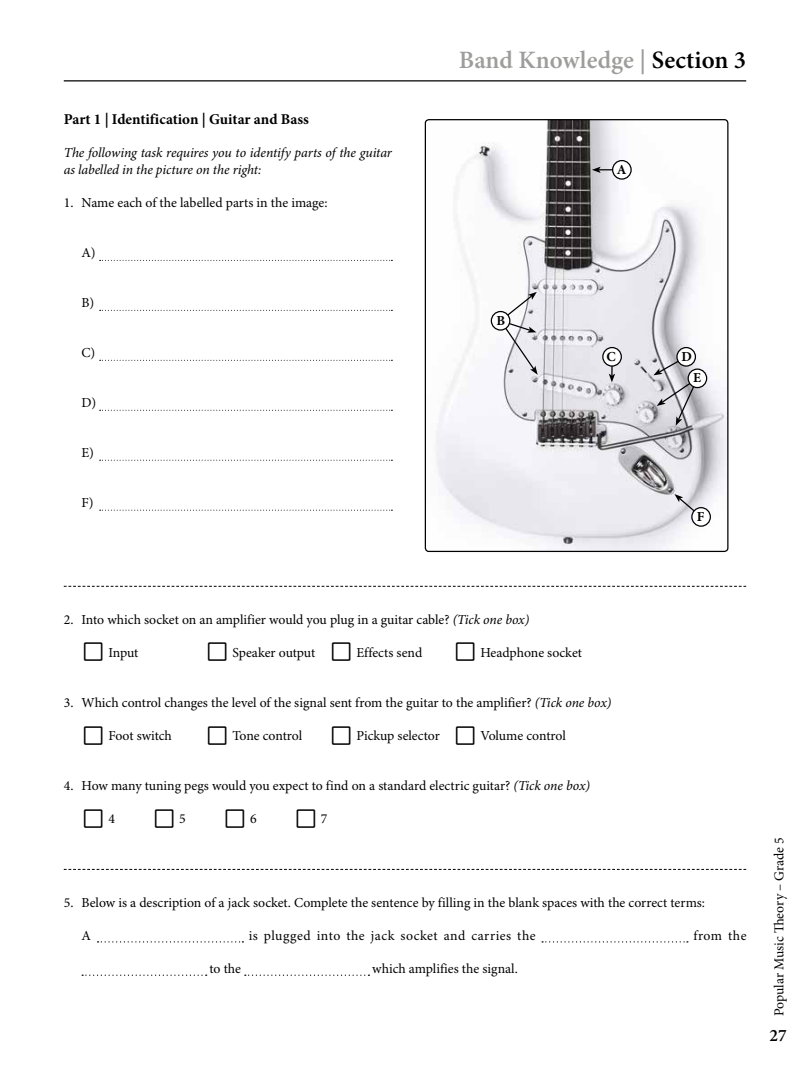
<style>
.page{position:relative;width:810px;height:1080px;background:#fff}
.page>*{position:absolute;margin:0;border:0;box-sizing:border-box;transform-origin:0 0}
.t1{font:600 25px "Minion Pro";color:#9d9d9c}
.t2{font:25px "DMA Text Extras";color:#000}
.t3{font:600 17.5px "Minion Pro";color:#000}
.t4{font:700 15px "Minion Pro";letter-spacing:-.005em;color:#000}
.t5{font:13.75px "Minion Pro";color:#000}
.t6{font:italic 13.75px/16.6px "Minion Pro";letter-spacing:-.01em;color:#000}
.t7{font:13.75px "Minion Pro";letter-spacing:.035em;color:#000}
.t8{font:700 13.75px "Minion Pro";color:#000}
.s1{color:#000}
.s2{font-style:italic}
.s3{font-family:"DMA Text Extras";font-size:25px}
</style>
<div class="page">
<hr style="left:64px;top:80px;width:682px;height:1px;background:#000">
<svg style="left:100px;top:260px;width:292px;height:1px"></svg>
<svg style="left:100px;top:310px;width:292px;height:1px"></svg>
<svg style="left:100px;top:360px;width:292px;height:1px"></svg>
<svg style="left:100px;top:410px;width:292px;height:1px"></svg>
<svg style="left:100px;top:460px;width:292px;height:1px"></svg>
<svg style="left:100px;top:510px;width:292px;height:1px"></svg>
<svg style="left:64px;top:586px;width:682px;height:1px"></svg>
<svg style="left:64px;top:869px;width:682px;height:1px"></svg>
<svg style="left:98px;top:941px;width:145px;height:2px"></svg>
<svg style="left:542px;top:941px;width:146px;height:2px"></svg>
<svg style="left:82px;top:975px;width:125px;height:1px"></svg>
<svg style="left:245px;top:975px;width:124px;height:1px"></svg>
<img style="left:425px;top:120px;width:302px;height:431px">
<div style="left:425px;top:119px;width:304px;height:433px;border:1px solid #000;border-radius:4px"></div>
<svg style="left:609px;top:367px;width:6px;height:15px"></svg>
<div style="left:603px;top:348px;width:18px;height:18px;background:#fff;border-radius:50%"></div>
<div style="left:602px;top:347px;width:20px;height:20px;border:1px solid #000;border-radius:50%"></div>
<svg style="left:592px;top:167px;width:20px;height:6px"></svg>
<div style="left:613px;top:161px;width:18px;height:18px;background:#fff;border-radius:50%"></div>
<div style="left:612px;top:160px;width:20px;height:20px;border:1px solid #000;border-radius:50%"></div>
<svg style="left:675px;top:494px;width:28px;height:25px"></svg>
<div style="left:692px;top:508px;width:18px;height:18px;background:#fff;border-radius:50%"></div>
<div style="left:691px;top:507px;width:20px;height:20px;border:1px solid #000;border-radius:50%"></div>
<div style="left:677px;top:348px;width:18px;height:18px;background:#fff;border-radius:50%"></div>
<div style="left:676px;top:347px;width:20px;height:20px;border:1px solid #000;border-radius:50%"></div>
<svg style="left:653px;top:355px;width:46px;height:71px;background:#bfbec3"></svg>
<div style="left:688px;top:369px;width:19px;height:19px;background:#fff;border-radius:50%"></div>
<div style="left:688px;top:369px;width:19px;height:19px;border:1px solid #000;border-radius:50%"></div>
<svg style="left:499px;top:292px;width:39px;height:83px"></svg>
<div style="left:491px;top:312px;width:19px;height:18px;background:#fff;border-radius:50%"></div>
<div style="left:491px;top:311px;width:19px;height:20px;border:1px solid #000;border-radius:50%"></div>
<p class="t4" style="left:64px;top:110px;width:247px">Part 1 | Identification | Guitar and Bass</p>
<p class="t6" style="left:64px;top:145px;width:330px">The following task requires you to identify parts of the guitar as labelled in the picture on the right:</p>
<p class="t5" style="left:64px;top:195px;width:265px">1. Name each of the labelled parts in the image:</p>
<p class="t5" style="left:81px;top:245px;width:16px">A)</p>
<p class="t5" style="left:81px;top:295px;width:14px">B)</p>
<p class="t5" style="left:81px;top:345px;width:15px">C)</p>
<p class="t5" style="left:81px;top:395px;width:16px">D)</p>
<p class="t5" style="left:81px;top:445px;width:14px">E)</p>
<p class="t5" style="left:81px;top:494px;width:14px">F)</p>
<h1 class="t1" style="left:459px;top:45px;width:289px">Band Knowledge | <span class="s1">Section 3</span></h1>
<p class="t8" style="left:496px;top:312px;width:10px">B</p>
<p class="t8" style="left:617px;top:161px;width:11px">A</p>
<p class="t8" style="left:606px;top:348px;width:11px">C</p>
<p class="t8" style="left:682px;top:348px;width:12px">D</p>
<p class="t8" style="left:693px;top:370px;width:9px">E</p>
<p class="t8" style="left:697px;top:508px;width:9px">F</p>
<p class="t5" style="left:64px;top:611px;width:467px">2. Into which socket on an amplifier would you plug in a guitar cable? <span class="s2">(Tick one box)</span></p>
<p class="t5" style="left:81px;top:644px;width:58px"><span class="s3">§</span> Input</p>
<p class="t5" style="left:206px;top:644px;width:218px"><span class="s3">§</span> Speaker output <span class="s3">§</span> Effects send</p>
<p class="t5" style="left:454px;top:644px;width:130px"><span class="s3">§</span> Headphone socket</p>
<p class="t5" style="left:64px;top:694px;width:549px">3. Which control changes the level of the signal sent from the guitar to the amplifier? <span class="s2">(Tick one box)</span></p>
<p class="t5" style="left:81px;top:728px;width:92px"><span class="s3">§</span> Foot switch</p>
<p class="t5" style="left:206px;top:728px;width:362px"><span class="s3">§</span> Tone control <span class="s3">§</span> Pickup selector <span class="s3">§</span> Volume control</p>
<p class="t5" style="left:64px;top:778px;width:528px">4. How many tuning pegs would you expect to find on a standard electric guitar? <span class="s2">(Tick one box)</span></p>
<h1 class="t2" style="left:81px;top:805px;width:35px">§ <sup>4</sup></h1>
<h1 class="t2" style="left:152px;top:805px;width:35px">§ <sup>5</sup></h1>
<h1 class="t2" style="left:223px;top:805px;width:35px">§ <sup>6</sup></h1>
<h1 class="t2" style="left:294px;top:805px;width:35px">§ <sup>7</sup></h1>
<p class="t5" style="left:64px;top:894px;width:643px">5. Below is a description of a jack socket. Complete the sentence by filling in the blank spaces with the correct terms:</p>
<p class="t5" style="left:82px;top:927px;width:11px">A</p>
<p class="t7" style="left:249px;top:927px;width:289px">is plugged into the jack socket and carries the</p>
<p class="t5" style="left:693px;top:927px;width:55px">from the</p>
<p class="t5" style="left:209px;top:961px;width:33px">to the</p>
<p class="t5" style="left:372px;top:961px;width:147px">which amplifies the signal.</p>
<p class="t5" style="left:771px;top:1016px;width:181px;rotate:-90deg">Popular Music Theory – Grade 5</p>
<p class="t3" style="left:769px;top:1025px;width:19px">27</p>
</div>
